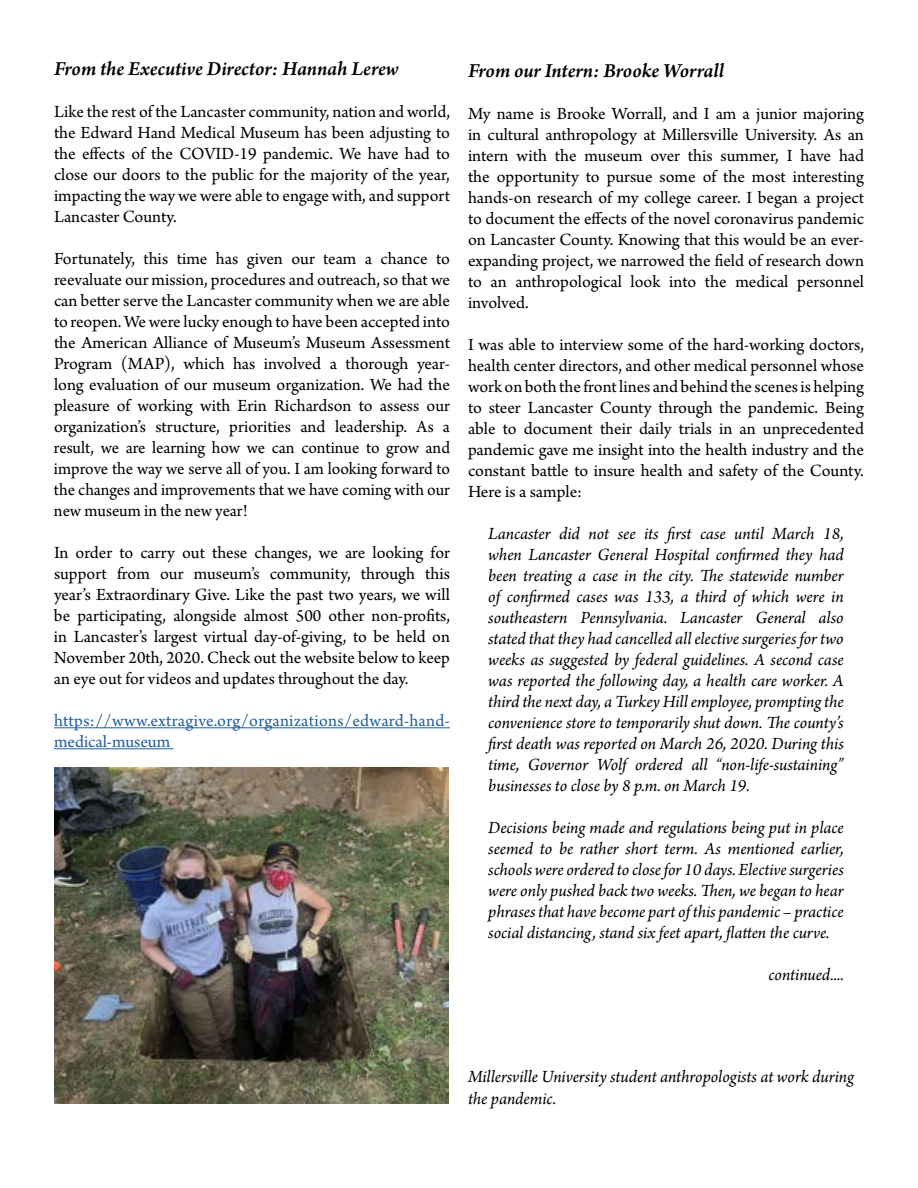
<style>
.page{position:relative;width:918px;height:1188px;background:#fff}
.page>*{position:absolute;margin:0;border:0;box-sizing:border-box;transform-origin:0 0}
.t1{font:italic 600 21px "Arno Pro";letter-spacing:-.005em;color:#000}
.t2{font:18px/21px "Arno Pro";color:#000;text-align:justify}
.t3{font:italic 18px/21px "Arno Pro";letter-spacing:-.005em;color:#000;text-align:justify}
.t4{font:18px/21px "Arno Pro";letter-spacing:.015em;color:#215e9f}
</style>
<div class="page">
<hr style="left:54px;top:727px;width:396px;height:1px;background:#215e9f">
<hr style="left:54px;top:748px;width:120px;height:1px;background:#215e9f">
<img style="left:54px;top:768px;width:395px;height:336px">
<p class="t1" style="left:54px;top:56px;width:346px">From the Executive Director: Hannah Lerew</p>
<p class="t2" style="left:54px;top:102px;width:398px">Like the rest of the Lancaster community, nation and world, the Edward Hand Medical Museum has been adjusting to the effects of the COVID-19 pandemic. We have had to close our doors to the public for the majority of the year, impacting the way we were able to engage with, and support Lancaster County.</p>
<p class="t2" style="left:54px;top:249px;width:398px">Fortunately, this time has given our team a chance to reevaluate our mission, procedures and outreach, so that we can better serve the Lancaster community when we are able to reopen. We were lucky enough to have been accepted into the American Alliance of Museum’s Museum Assessment Program (MAP), which has involved a thorough year&shy;long evaluation of our museum organization. We had the pleasure of working with Erin Richardson to assess our organization’s structure, priorities and leadership. As a result, we are learning how we can continue to grow and improve the way we serve all of you. I am looking forward to the changes and improvements that we have coming with our new museum in the new year!</p>
<p class="t2" style="left:54px;top:543px;width:398px">In order to carry out these changes, we are looking for support from our museum’s community, through this year’s Extraordinary Give. Like the past two years, we will be participating, alongside almost 500 other non-profits, in Lancaster’s largest virtual day-of-giving, to be held on November 20th, 2020. Check out the website below to keep an eye out for videos and updates throughout the day.</p>
<p class="t4" style="left:54px;top:711px;width:397px">https://www.extragive.org/organizations/edward-hand&shy;medical-museum</p>
<p class="t1" style="left:468px;top:58px;width:257px">From our Intern: Brooke Worrall</p>
<p class="t2" style="left:468px;top:104px;width:398px">My name is Brooke Worrall, and I am a junior majoring in cultural anthropology at Millersville University. As an intern with the museum over this summer, I have had the opportunity to pursue some of the most interesting hands-on research of my college career. I began a project to document the effects of the novel coronavirus pandemic on Lancaster County. Knowing that this would be an ever&shy;expanding project, we narrowed the field of research down to an anthropological look into the medical personnel involved.</p>
<p class="t2" style="left:468px;top:335px;width:398px">I was able to interview some of the hard-working doctors, health center directors, and other medical personnel whose work on both the front lines and behind the scenes is helping to steer Lancaster County through the pandemic. Being able to document their daily trials in an unprecedented pandemic gave me insight into the health industry and the constant battle to insure health and safety of the County.<br>Here is a sample:</p>
<p class="t3" style="left:488px;top:524px;width:357px">Lancaster did not see its first case until March 18, when Lancaster General Hospital confirmed they had been treating a case in the city. The statewide number of confirmed cases was 133, a third of which were in southeastern Pennsylvania. Lancaster General also stated that they had cancelled all elective surgeries for two weeks as suggested by federal guidelines. A second case was reported the following day, a health care worker. A third the next day, a Turkey Hill employee, prompting the convenience store to temporarily shut down. The county’s first death was reported on March 26, 2020. During this time, Governor Wolf ordered all “non-life-sustaining” businesses to close by 8 p.m. on March 19.</p>
<p class="t3" style="left:488px;top:818px;width:357px">Decisions being made and regulations being put in place seemed to be rather short term. As mentioned earlier, schools were ordered to close for 10 days. Elective surgeries were only pushed back two weeks. Then, we began to hear phrases that have become part of this pandemic – practice social distancing, stand six feet apart, flatten the curve.</p>
<p class="t3" style="left:769px;top:965px;width:77px">continued....</p>
<p class="t3" style="left:468px;top:1066px;width:388px;line-height:22.5px">Millersville University student anthropologists at work during the pandemic.</p>
</div>
